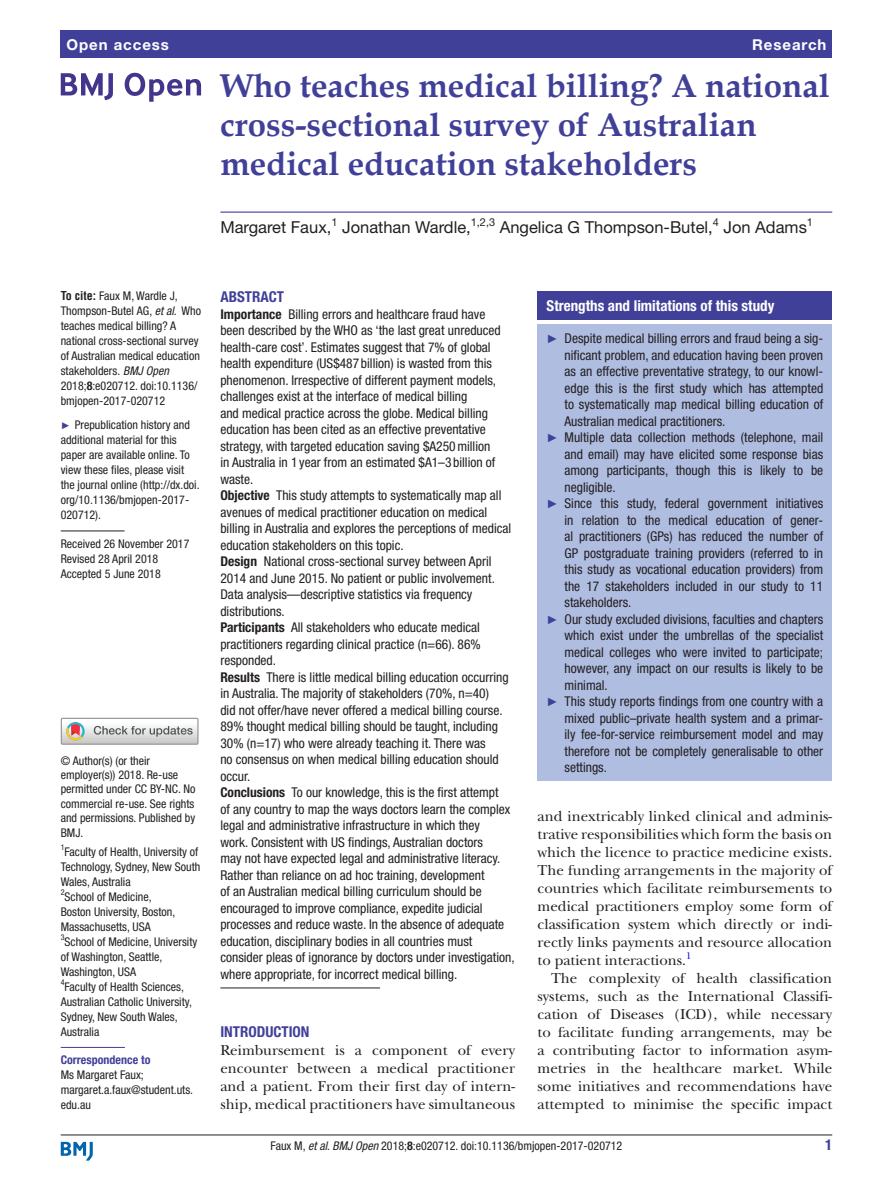
<style>
.page{position:relative;width:893px;height:1191px;background:#fff}
.page>*{position:absolute;margin:0;border:0;box-sizing:border-box;transform-origin:0 0}
.t1{font:700 33px/39px "Book Antiqua";color:#414099}
.t2{font:16.5px "Helvetica Neue LT Std";color:#231f20}
.t3{font:15px/18px "New Baskerville";color:#231f20;text-align:justify}
.t4{font:700 condensed 15px "Helvetica Neue LT Std";color:#fff}
.t5{font:700 condensed 15px "Helvetica Neue LT Std";color:#414099}
.t6{font:700 15px "Helvetica Neue LT Std";letter-spacing:.065em;color:#fff}
.t7{font:condensed 13.5px/16.5px "Helvetica Neue LT Std";color:#231f20}
.t8{font:condensed 12px/15px "Helvetica Neue LT Std";color:#231f20}
.t9{font:700 condensed 12px "Helvetica Neue LT Std";color:#414099}
.t10{font:10.95px "Helvetica Neue LT Std";color:#231f20}
.t11{font:condensed 7.95px "Helvetica Neue LT Std";color:#231f20}
.s1{font-family:"Helvetica LT Std";font-weight:700}
.s2{font-style:italic}
.s3{font-weight:700}
.s4{font-family:"Arial";font-stretch:normal;font-size:9.75px;color:#414099}
.s5{font-family:"Arial";font-stretch:normal;font-size:12px;color:#414099}
</style>
<div class="page">
<hr style="left:61px;top:1134px;width:771px;height:1px;background:#231f20">
<svg style="left:61px;top:1141px;width:32px;height:19px"></svg>
<div style="left:61px;top:31px;width:771px;height:27px;background:#414099"></div>
<hr style="left:220px;top:211px;width:612px;height:2px;background:#414099">
<hr style="left:61px;top:530px;width:64px;height:1px;background:#231f20">
<hr style="left:61px;top:1047px;width:64px;height:1px;background:#414099">
<svg style="left:61px;top:73px;width:52px;height:27px"></svg>
<svg style="left:125px;top:73px;width:76px;height:29px"></svg>
<div style="left:61px;top:717px;width:138px;height:27px;border:1px solid #969090"></div>
<svg style="left:61px;top:718px;width:137px;height:26px"></svg>
<hr style="left:220px;top:987px;width:160px;height:1px;background:#231f20">
<div style="left:538px;top:292px;width:294px;height:28px;background:#414099"></div>
<div style="left:538px;top:324px;width:294px;height:457px;background:#afbde1"></div>
<p class="t6" style="left:66px;top:35px;width:104px">Open access</p>
<p class="t6" style="left:752px;top:35px;width:76px">Research</p>
<h1 class="t1" style="left:220px;top:66px;width:611px">Who teaches medical billing? A national cross-sectional survey of Australian medical education stakeholders</h1>
<p class="t2" style="left:220px;top:218px;width:113px">Margaret Faux,</p>
<p class="t10" style="left:331px;top:215px;width:8px">1</p>
<p class="t2" style="left:342px;top:218px;width:130px">Jonathan Wardle,</p>
<p class="t10" style="left:471px;top:215px;width:26px">1,2,3</p>
<p class="t2" style="left:500px;top:218px;width:215px">Angelica G Thompson-Butel,</p>
<p class="t10" style="left:713px;top:215px;width:8px">4</p>
<p class="t2" style="left:723px;top:218px;width:85px">Jon Adams</p>
<p class="t10" style="left:807px;top:215px;width:8px">1</p>
<p class="t8" style="left:61px;top:288px;width:142px"><span class="s1">To cite:</span> Faux M, Wardle J,<br>Thompson-Butel AG, <span class="s2">et al</span>. Who teaches medical billing? A national cross-sectional survey of Australian medical education stakeholders. <span class="s2">BMJ Open<br></span>2018;<span class="s3">8</span>:e020712. doi:10.1136/ bmjopen-2017-020712</p>
<p class="t8" style="left:61px;top:417px;width:140px"><span class="s4">►</span> Prepublication history and additional material for this paper are available online. To view these files, please visit the journal online (http://dx.doi. org/10.1136/bmjopen-2017-<br>020712).</p>
<p class="t8" style="left:61px;top:536px;width:130px">Received 26 November 2017<br>Revised 28 April 2018<br>Accepted 5 June 2018</p>
<p class="t8" style="left:61px;top:753px;width:136px;line-height:14.4px">© Author(s) (or their employer(s)) 2018. Re-use permitted under CC BY-NC. No commercial re-use. See rights and permissions. Published by<br>BMJ.</p>
<p class="t11" style="left:61px;top:843px;width:5px">1</p>
<p class="t8" style="left:61px;top:844px;width:141px;text-indent:4px">Faculty of Health, University of<br>Technology, Sydney, New South<br>Wales, Australia</p>
<p class="t11" style="left:61px;top:888px;width:5px">2</p>
<p class="t8" style="left:61px;top:889px;width:116px;text-indent:4px">School of Medicine,<br>Boston University, Boston,<br>Massachusetts, USA</p>
<p class="t11" style="left:61px;top:933px;width:5px">3</p>
<p class="t8" style="left:61px;top:934px;width:138px;text-indent:4px">School of Medicine, University of Washington, Seattle,<br>Washington, USA</p>
<p class="t11" style="left:61px;top:978px;width:5px">4</p>
<p class="t8" style="left:61px;top:979px;width:133px;text-indent:4px">Faculty of Health Sciences,<br>Australian Catholic University,<br>Sydney, New South Wales,<br>Australia</p>
<p class="t9" style="left:61px;top:1052px;width:91px">Correspondence to</p>
<p class="t8" style="left:61px;top:1067px;width:134px">Ms Margaret Faux; margaret.a.faux@student.uts. edu.au</p>
<p class="t5" style="left:220px;top:288px;width:65px">Abstract</p>
<p class="t7" style="left:220px;top:306px;width:296px"><span class="s3">Importance</span> Billing errors and healthcare fraud have<br>been described by the WHO as ‘the last great unreduced health-care cost’. Estimates suggest that 7% of global health expenditure (US$487 billion) is wasted from this phenomenon. Irrespective of different payment models, challenges exist at the interface of medical billing<br>and medical practice across the globe. Medical billing education has been cited as an effective preventative strategy, with targeted education saving $A250million<br>in Australia in 1 year from an estimated $A1–3 billion of waste.<br><span class="s3">Objective</span> This study attempts to systematically map all avenues of medical practitioner education on medical billing in Australia and explores the perceptions of medical education stakeholders on this topic.<br><span class="s3">Design</span> National cross-sectional survey between April 2014 and June 2015. No patient or public involvement.<br>Data analysis—descriptive statistics via frequency distributions.<br><span class="s3">Participants</span> All stakeholders who educate medical practitioners regarding clinical practice (n=66). 86% responded.<br><span class="s3">Results</span> There is little medical billing education occurring in Australia. The majority of stakeholders (70%, n=40)<br>did not offer/have never offered a medical billing course.<br>89% thought medical billing should be taught, including 30% (n=17) who were already teaching it. There was<br>no consensus on when medical billing education should occur.<br><span class="s3">Conclusions</span> To our knowledge, this is the first attempt<br>of any country to map the ways doctors learn the complex legal and administrative infrastructure in which they<br>work. Consistent with US findings, Australian doctors<br>may not have expected legal and administrative literacy.<br>Rather than reliance on ad hoc training, development<br>of an Australian medical billing curriculum should be encouraged to improve compliance, expedite judicial processes and reduce waste. In the absence of adequate education, disciplinary bodies in all countries must consider pleas of ignorance by doctors under investigation, where appropriate, for incorrect medical billing.</p>
<p class="t5" style="left:220px;top:1023px;width:91px">Introduction</p>
<p class="t3" style="left:220px;top:1041px;width:296px">Reimbursement is a component of every encounter between a medical practitioner and a patient. From their first day of intern&shy;ship, medical practitioners have simultaneous</p>
<p class="t4" style="left:547px;top:297px;width:229px">Strengths and limitations of this study</p>
<p class="t7" style="left:547px;top:330px;width:278px"><span class="s5">►</span> Despite medical billing errors and fraud being a sig-</p>
<p class="t7" style="left:565px;top:346px;width:260px">nificant problem, and education having been proven</p>
<p class="t7" style="left:565px;top:363px;width:260px">as an effective preventative strategy, to our knowl-</p>
<p class="t7" style="left:565px;top:379px;width:260px">edge this is the first study which has attempted</p>
<p class="t7" style="left:565px;top:396px;width:260px">to systematically map medical billing education of</p>
<p class="t7" style="left:565px;top:412px;width:162px">Australian medical practitioners.</p>
<p class="t7" style="left:547px;top:429px;width:278px"><span class="s5">►</span> Multiple data collection methods (telephone, mail</p>
<p class="t7" style="left:565px;top:445px;width:260px">and email) may have elicited some response bias</p>
<p class="t7" style="left:565px;top:462px;width:260px">among participants, though this is likely to be</p>
<p class="t7" style="left:565px;top:478px;width:53px">negligible.</p>
<p class="t7" style="left:547px;top:495px;width:278px"><span class="s5">►</span> Since this study, federal government initiatives</p>
<p class="t7" style="left:565px;top:511px;width:260px">in relation to the medical education of gener-</p>
<p class="t7" style="left:565px;top:528px;width:260px">al practitioners (GPs) has reduced the number of</p>
<p class="t7" style="left:565px;top:544px;width:260px">GP postgraduate training providers (referred to in</p>
<p class="t7" style="left:565px;top:561px;width:260px">this study as vocational education providers) from</p>
<p class="t7" style="left:565px;top:577px;width:260px">the 17 stakeholders included in our study to 11</p>
<p class="t7" style="left:565px;top:594px;width:68px">stakeholders.</p>
<p class="t7" style="left:547px;top:610px;width:278px"><span class="s5">►</span> Our study excluded divisions, faculties and chapters</p>
<p class="t7" style="left:565px;top:627px;width:260px">which exist under the umbrellas of the specialist</p>
<p class="t7" style="left:565px;top:643px;width:260px">medical colleges who were invited to participate;</p>
<p class="t7" style="left:565px;top:660px;width:260px">however, any impact on our results is likely to be</p>
<p class="t7" style="left:565px;top:676px;width:45px">minimal.</p>
<p class="t7" style="left:547px;top:693px;width:278px"><span class="s5">►</span> This study reports findings from one country with a</p>
<p class="t7" style="left:565px;top:709px;width:260px">mixed public–private health system and a primar-</p>
<p class="t7" style="left:565px;top:726px;width:260px">ily fee-for-service reimbursement model and may</p>
<p class="t7" style="left:565px;top:742px;width:260px">therefore not be completely generalisable to other</p>
<p class="t7" style="left:565px;top:759px;width:44px">settings.</p>
<p class="t3" style="left:538px;top:807px;width:296px">and inextricably linked clinical and adminis&shy;trative responsibilities which form the basis on which the licence to practice medicine exists.<br>The funding arrangements in the majority of countries which facilitate reimbursements to medical practitioners employ some form of classification system which directly or indi&shy;rectly links payments and resource allocation to patient interactions.<sup>1</sup></p>
<p class="t3" style="left:538px;top:969px;width:296px;text-indent:14px">The complexity of health classification systems, such as the International Classifi&shy;cation of Diseases (ICD), while necessary to facilitate funding arrangements, may be a contributing factor to information asym&shy;metries in the healthcare market. While some initiatives and recommendations have attempted to minimise the specific impact</p>
<p class="t8" style="left:271px;top:1137px;width:353px">Faux M, <span class="s2">et al</span>. <span class="s2">BMJ Open</span> 2018;<span class="s3">8</span>:e020712. doi:10.1136/bmjopen-2017-020712</p>
<p class="t5" style="left:825px;top:1135px;width:9px">1</p>
</div>
